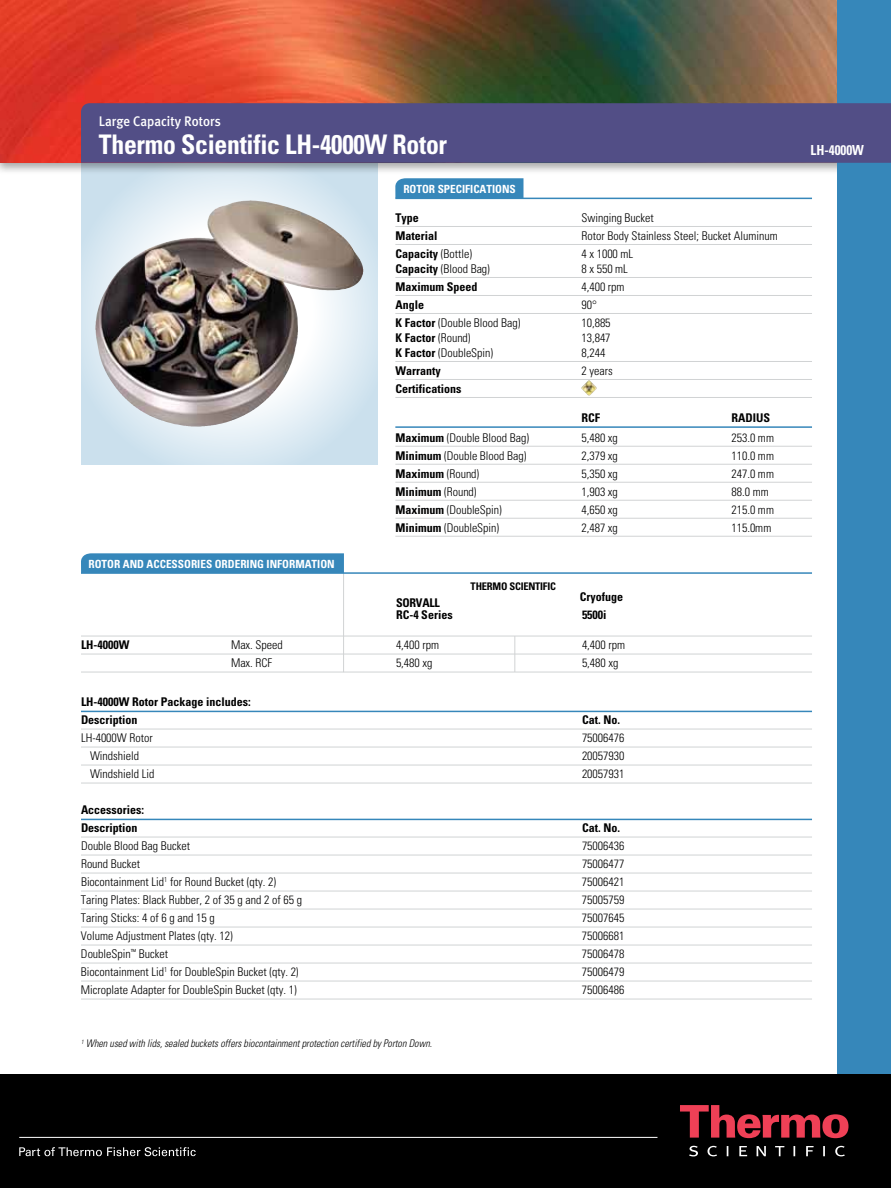
<style>
.page{position:relative;width:891px;height:1188px;background:#fff}
.page>*{position:absolute;margin:0;border:0;box-sizing:border-box;transform-origin:0 0}
.t1{font:700 condensed 27px "Univers";letter-spacing:-.01em;color:#fff;scale:.95 1}
.t2{font:500 13.8px "Meta Plus";color:#fff;scale:.95 1}
.t3{font:700 condensed 13.8px "Univers";color:#fff;scale:.95 1}
.t4{font:300 condensed 12px "Univers";color:#000}
.t5{font:700 condensed 12px/18px "Univers";color:#000}
.t6{font:700 condensed 11.25px "Univers";color:#fff}
.t7{font:italic 300 condensed 10.5px "Univers";color:#000;scale:.95 1}
.t8{font:700 condensed 10.5px "Univers";letter-spacing:-.02em;color:#000}
.s1{font-weight:300}
.s2{font-weight:700}
</style>
<div class="page">
<hr style="left:343px;top:573px;width:1px;height:99px;background:#d1d3d4">
<hr style="left:514px;top:636px;width:1px;height:36px;background:#d1d3d4">
<svg style="left:81px;top:175px;width:296px;height:289px;background:#b1b4b6"></svg>
<img style="left:123px;top:201px;width:127px;height:66px">
<div style="left:0;top:0;width:884px;height:175px;background:#000;opacity:.35"></div>
<img style="left:0;top:0;width:837px;height:163px">
<div style="left:837px;top:0;width:54px;height:1186px;background:#3687ba"></div>
<div style="left:395px;top:178px;width:129px;height:20px;background:#3687ba"></div>
<div style="left:81px;top:553px;width:263px;height:19px;background:#3687ba"></div>
<div style="left:81px;top:103px;width:810px;height:60px;background:#524e86"></div>
<hr style="left:395px;top:198px;width:417px;height:1px;background:#3687ba">
<hr style="left:395px;top:226px;width:417px;height:1px;background:#d1d3d4">
<hr style="left:395px;top:244px;width:417px;height:1px;background:#d1d3d4">
<hr style="left:395px;top:277px;width:417px;height:1px;background:#d1d3d4">
<hr style="left:395px;top:295px;width:417px;height:1px;background:#d1d3d4">
<hr style="left:395px;top:313px;width:417px;height:1px;background:#d1d3d4">
<hr style="left:395px;top:361px;width:417px;height:1px;background:#d1d3d4">
<hr style="left:395px;top:379px;width:417px;height:1px;background:#d1d3d4">
<hr style="left:395px;top:397px;width:417px;height:1px;background:#d1d3d4">
<hr style="left:395px;top:426px;width:417px;height:2px;background:#3687ba">
<hr style="left:395px;top:446px;width:417px;height:1px;background:#d1d3d4">
<hr style="left:395px;top:464px;width:417px;height:1px;background:#d1d3d4">
<hr style="left:395px;top:482px;width:417px;height:1px;background:#d1d3d4">
<hr style="left:395px;top:500px;width:417px;height:1px;background:#d1d3d4">
<hr style="left:395px;top:518px;width:417px;height:1px;background:#d1d3d4">
<hr style="left:395px;top:536px;width:417px;height:1px;background:#d1d3d4">
<img style="left:581px;top:380px;width:16px;height:16px">
<hr style="left:81px;top:572px;width:731px;height:2px;background:#3687ba">
<hr style="left:81px;top:636px;width:731px;height:1px;background:#d1d3d4">
<hr style="left:81px;top:654px;width:731px;height:1px;background:#d1d3d4">
<hr style="left:81px;top:672px;width:731px;height:1px;background:#d1d3d4">
<hr style="left:81px;top:711px;width:731px;height:1px;background:#3687ba">
<hr style="left:81px;top:729px;width:731px;height:1px;background:#d1d3d4">
<hr style="left:81px;top:747px;width:731px;height:1px;background:#d1d3d4">
<hr style="left:81px;top:765px;width:731px;height:1px;background:#d1d3d4">
<hr style="left:81px;top:783px;width:731px;height:1px;background:#d1d3d4">
<hr style="left:81px;top:819px;width:731px;height:1px;background:#3687ba">
<hr style="left:81px;top:837px;width:731px;height:1px;background:#d1d3d4">
<hr style="left:81px;top:855px;width:731px;height:1px;background:#d1d3d4">
<hr style="left:81px;top:873px;width:731px;height:1px;background:#d1d3d4">
<hr style="left:81px;top:891px;width:731px;height:1px;background:#d1d3d4">
<hr style="left:81px;top:909px;width:731px;height:1px;background:#d1d3d4">
<hr style="left:81px;top:927px;width:731px;height:1px;background:#d1d3d4">
<hr style="left:81px;top:945px;width:731px;height:1px;background:#d1d3d4">
<hr style="left:81px;top:963px;width:731px;height:1px;background:#d1d3d4">
<hr style="left:81px;top:981px;width:731px;height:1px;background:#d1d3d4">
<hr style="left:81px;top:999px;width:731px;height:1px;background:#d1d3d4">
<div style="left:0;top:1074px;width:891px;height:114px;background:#000"></div>
<svg style="left:19px;top:1147px;width:177px;height:9px"></svg>
<svg style="left:680px;top:1105px;width:169px;height:33px"></svg>
<svg style="left:689px;top:1146px;width:156px;height:10px"></svg>
<hr style="left:19px;top:1137px;width:638px;height:1px;background:#fff">
<p class="t2" style="left:99px;top:113px;width:130px">Large Capacity Rotors</p>
<h1 class="t1" style="left:99px;top:128px;width:368px">Thermo Scientific LH-4000W Rotor</h1>
<p class="t3" style="left:811px;top:141px;width:58px">LH-4000W</p>
<p class="t6" style="left:403px;top:182px;width:114px">ROTOR SPECIFICATIONS</p>
<p class="t5" style="left:395px;top:208px;width:25px">Type</p>
<p class="t4" style="left:581px;top:210px;width:74px">Swinging Bucket</p>
<p class="t5" style="left:395px;top:226px;width:43px">Material</p>
<p class="t4" style="left:581px;top:228px;width:198px">Rotor Body Stainless Steel; Bucket Aluminum</p>
<p class="t5" style="left:395px;top:244px;width:78px">Capacity <span class="s1">(Bottle)</span></p>
<p class="t4" style="left:581px;top:246px;width:53px">4 x 1000 mL</p>
<p class="t4" style="left:395px;top:261px;width:96px"><span class="s2">Capacity</span> (Blood Bag)</p>
<p class="t4" style="left:581px;top:261px;width:48px">8 x 550 mL</p>
<p class="t5" style="left:395px;top:277px;width:83px">Maximum Speed</p>
<p class="t4" style="left:581px;top:279px;width:45px">4,400 rpm</p>
<p class="t5" style="left:395px;top:295px;width:30px">Angle</p>
<p class="t4" style="left:581px;top:297px;width:17px">90°</p>
<p class="t4" style="left:395px;top:315px;width:127px"><span class="s2">K Factor</span> (Double Blood Bag)</p>
<p class="t4" style="left:581px;top:315px;width:31px">10,885</p>
<p class="t5" style="left:395px;top:328px;width:77px">K Factor <span class="s1">(Round)</span></p>
<p class="t4" style="left:581px;top:330px;width:31px">13,847</p>
<p class="t4" style="left:395px;top:345px;width:99px"><span class="s2">K Factor</span> (DoubleSpin)</p>
<p class="t4" style="left:581px;top:345px;width:25px">8,244</p>
<p class="t5" style="left:395px;top:361px;width:47px">Warranty</p>
<p class="t4" style="left:581px;top:363px;width:33px">2 years</p>
<p class="t5" style="left:395px;top:379px;width:68px">Certifications</p>
<p class="t5" style="left:581px;top:409px;width:20px">RCF</p>
<p class="t5" style="left:731px;top:409px;width:40px">RADIUS</p>
<p class="t4" style="left:395px;top:430px;width:135px"><span class="s2">Maximum</span> (Double Blood Bag)</p>
<p class="t4" style="left:581px;top:430px;width:38px">5,480 xg</p>
<p class="t4" style="left:731px;top:430px;width:44px">253.0 mm</p>
<p class="t4" style="left:395px;top:448px;width:133px"><span class="s2">Minimum</span> (Double Blood Bag)</p>
<p class="t4" style="left:581px;top:448px;width:38px">2,379 xg</p>
<p class="t4" style="left:731px;top:448px;width:44px">110.0 mm</p>
<p class="t5" style="left:395px;top:464px;width:85px">Maximum <span class="s1">(Round)</span></p>
<p class="t4" style="left:581px;top:466px;width:38px">5,350 xg</p>
<p class="t4" style="left:731px;top:466px;width:44px">247.0 mm</p>
<p class="t5" style="left:395px;top:482px;width:83px">Minimum <span class="s1">(Round)</span></p>
<p class="t4" style="left:581px;top:484px;width:38px">1,903 xg</p>
<p class="t4" style="left:731px;top:484px;width:39px">88.0 mm</p>
<p class="t4" style="left:395px;top:502px;width:108px"><span class="s2">Maximum</span> (DoubleSpin)</p>
<p class="t4" style="left:581px;top:502px;width:38px">4,650 xg</p>
<p class="t4" style="left:731px;top:502px;width:44px">215.0 mm</p>
<p class="t4" style="left:395px;top:520px;width:105px"><span class="s2">Minimum</span> (DoubleSpin)</p>
<p class="t4" style="left:581px;top:520px;width:38px">2,487 xg</p>
<p class="t4" style="left:731px;top:520px;width:41px">115.0mm</p>
<p class="t6" style="left:88px;top:557px;width:236px">ROTOR AND ACCESSORIES ORDERING INFORMATION</p>
<p class="t8" style="left:471px;top:580px;width:52px">THE RMO SCIEN</p>
<p class="t8" style="left:535px;top:580px;width:22px">TIFIC</p>
<p class="t5" style="left:396px;top:594px;width:45px">SORVALL</p>
<p class="t5" style="left:580px;top:587px;width:45px">Cryofuge</p>
<p class="t5" style="left:396px;top:606px;width:58px">RC-4 Series</p>
<p class="t5" style="left:582px;top:606px;width:26px">5500i</p>
<p class="t5" style="left:81px;top:636px;width:50px">LH-4000W</p>
<p class="t4" style="left:231px;top:638px;width:53px">Max. Speed</p>
<p class="t4" style="left:396px;top:638px;width:45px">4,400 rpm</p>
<p class="t4" style="left:582px;top:638px;width:45px">4,400 rpm</p>
<p class="t4" style="left:231px;top:656px;width:43px">Max. RCF</p>
<p class="t4" style="left:396px;top:656px;width:38px">5,480 xg</p>
<p class="t4" style="left:582px;top:656px;width:38px">5,480 xg</p>
<p class="t5" style="left:81px;top:693px;width:171px">LH-4000W Rotor Package includes:<br>Description</p>
<p class="t5" style="left:582px;top:711px;width:40px">Cat. No.</p>
<p class="t4" style="left:81px;top:731px;width:73px">LH-4000W Rotor</p>
<p class="t4" style="left:582px;top:731px;width:44px">75006476</p>
<p class="t4" style="left:90px;top:749px;width:51px">Windshield</p>
<p class="t4" style="left:582px;top:749px;width:44px">20057930</p>
<p class="t4" style="left:90px;top:767px;width:66px">Windshield Lid</p>
<p class="t4" style="left:582px;top:767px;width:44px">20057931</p>
<p class="t5" style="left:81px;top:801px;width:65px">Accessories:<br>Description</p>
<p class="t5" style="left:582px;top:819px;width:40px">Cat. No.</p>
<p class="t4" style="left:81px;top:839px;width:111px">Double Blood Bag Bucket</p>
<p class="t4" style="left:582px;top:839px;width:44px">75006436</p>
<p class="t4" style="left:81px;top:857px;width:61px">Round Bucket</p>
<p class="t4" style="left:582px;top:857px;width:44px">75006477</p>
<p class="t4" style="left:81px;top:875px;width:197px">Biocontainment Lid<sup>1</sup> for Round Bucket (qty. 2)</p>
<p class="t4" style="left:582px;top:875px;width:44px">75006421</p>
<p class="t4" style="left:81px;top:893px;width:223px">Taring Plates: Black Rubber, 2 of 35 g and 2 of 65 g</p>
<p class="t4" style="left:582px;top:893px;width:44px">75005759</p>
<p class="t4" style="left:81px;top:911px;width:135px">Taring Sticks: 4 of 6 g and 15 g</p>
<p class="t4" style="left:582px;top:911px;width:44px">75007645</p>
<p class="t4" style="left:81px;top:929px;width:153px">Volume Adjustment Plates (qty. 12)</p>
<p class="t4" style="left:582px;top:929px;width:44px">75006681</p>
<p class="t4" style="left:81px;top:947px;width:89px">DoubleSpin<sup>™</sup> Bucket</p>
<p class="t4" style="left:582px;top:947px;width:44px">75006478</p>
<p class="t4" style="left:81px;top:965px;width:219px">Biocontainment Lid<sup>1</sup> for DoubleSpin Bucket (qty. 2)</p>
<p class="t4" style="left:582px;top:965px;width:44px">75006479</p>
<p class="t4" style="left:81px;top:983px;width:217px">Microplate Adapter for DoubleSpin Bucket (qty. 1)</p>
<p class="t4" style="left:582px;top:983px;width:44px">75006486</p>
<p class="t7" style="left:81px;top:1037px;width:371px"><sup>1</sup> When used with lids, sealed buckets offers biocontainment protection certified by Porton Down.</p>
</div>
